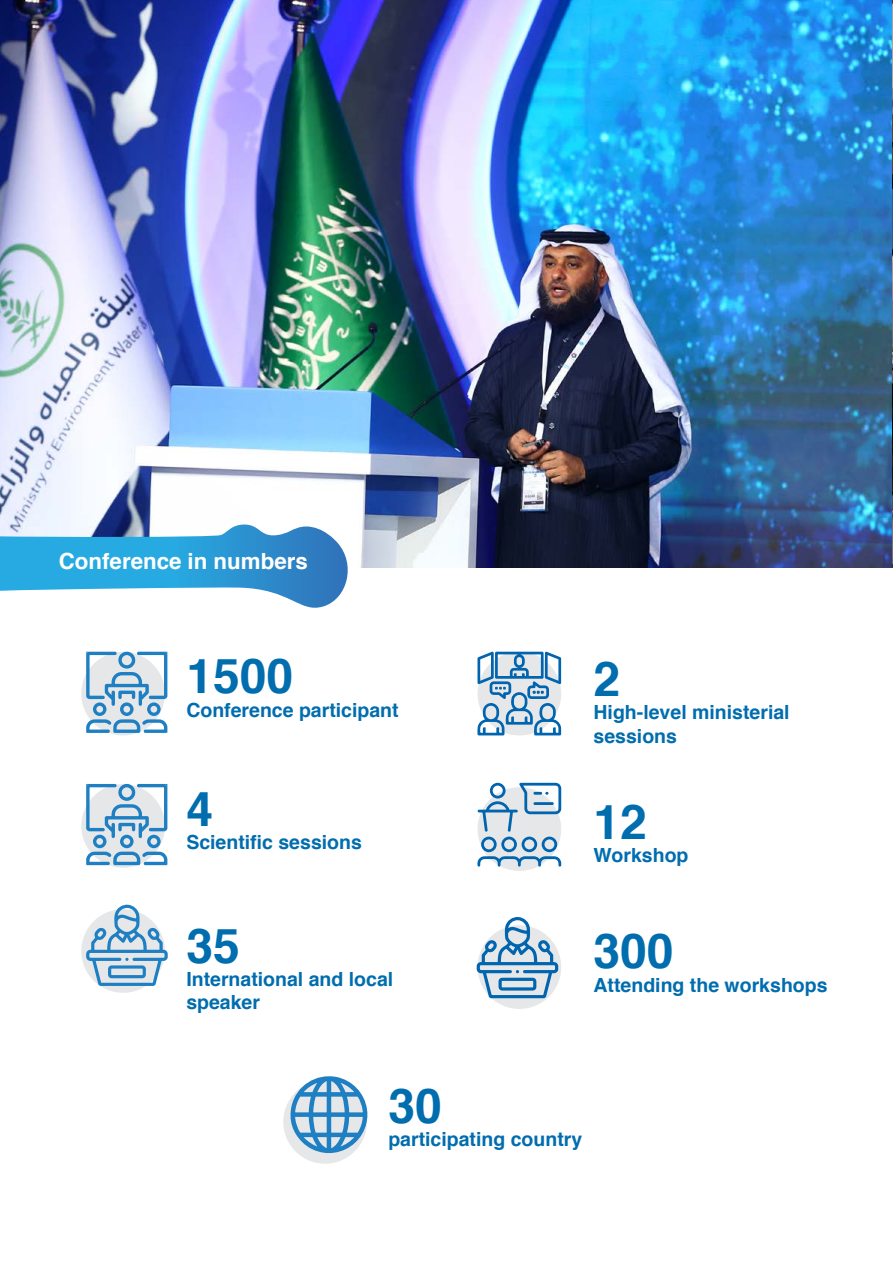
<style>
.page{position:relative;width:893px;height:1263px;background:#fff}
.page>*{position:absolute;margin:0;border:0;box-sizing:border-box;transform-origin:0 0}
.t1{font:700 48px "Helvetica";color:#006daf}
.t2{font:700 22.35px "Helvetica";color:#fff}
.t3{font:700 19.5px/23.4px "Helvetica";color:#006daf}
</style>
<div class="page">
<div style="left:81px;top:652px;width:84px;height:83px;background:#e6e7e8;border-radius:50%"></div>
<svg style="left:81px;top:784px;width:84px;height:84px"></svg>
<div style="left:81px;top:909px;width:84px;height:84px;background:#e6e7e8;border-radius:50%"></div>
<div style="left:283px;top:1080px;width:84px;height:84px;background:#e6e7e8;border-radius:50%"></div>
<div style="left:478px;top:925px;width:83px;height:84px;background:#e6e7e8;border-radius:50%"></div>
<img style="left:0;top:0;width:893px;height:567px">
<svg style="left:86px;top:652px;width:81px;height:81px"></svg>
<svg style="left:86px;top:784px;width:81px;height:81px;background:#a7c7de"></svg>
<svg style="left:477px;top:651px;width:84px;height:84px;background:#9fbfd8"></svg>
<svg style="left:477px;top:783px;width:84px;height:83px"></svg>
<svg style="left:86px;top:904px;width:82px;height:82px"></svg>
<svg style="left:477px;top:917px;width:81px;height:81px"></svg>
<svg style="left:288px;top:1076px;width:79px;height:77px"></svg>
<svg style="left:0;top:524px;width:356px;height:84px"></svg>
<p class="t2" style="left:59px;top:543px;width:251px">Conference in numbers</p>
<p class="t1" style="left:186px;top:638px;width:108px">1500</p>
<p class="t3" style="left:186px;top:698px;width:214px">Conference participant</p>
<p class="t1" style="left:186px;top:770px;width:28px">4</p>
<p class="t3" style="left:186px;top:831px;width:177px">Scientific sessions</p>
<p class="t1" style="left:186px;top:907px;width:55px">35</p>
<p class="t3" style="left:186px;top:967px;width:208px">International and local speaker</p>
<p class="t1" style="left:594px;top:640px;width:28px">2</p>
<p class="t3" style="left:594px;top:701px;width:198px">High-level ministerial sessions</p>
<p class="t1" style="left:594px;top:783px;width:55px">12</p>
<p class="t3" style="left:594px;top:844px;width:96px">Workshop</p>
<p class="t1" style="left:594px;top:912px;width:82px">300</p>
<p class="t3" style="left:594px;top:973px;width:236px">Attending the workshops</p>
<p class="t1" style="left:388px;top:1067px;width:55px">30</p>
<p class="t3" style="left:388px;top:1128px;width:195px">participating country</p>
</div>
